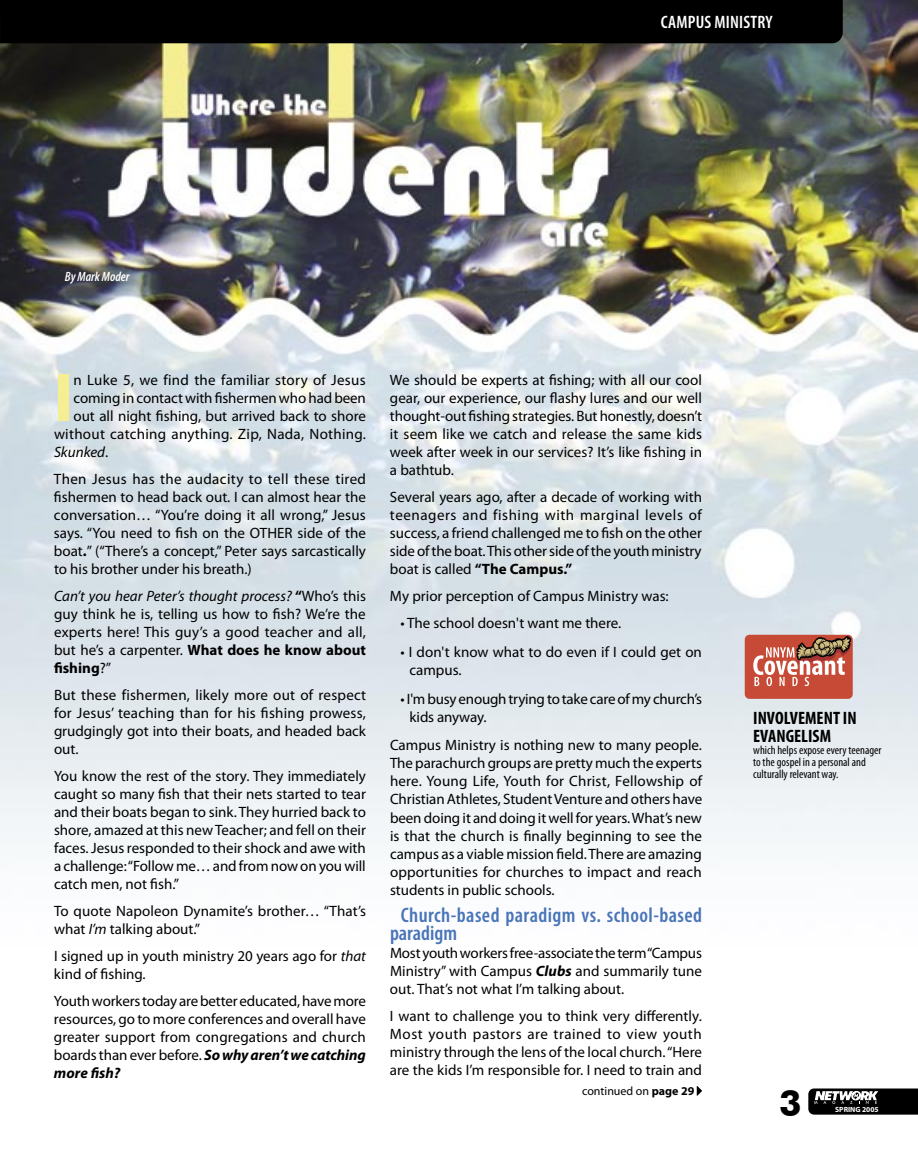
<style>
.page{position:relative;width:918px;height:1175px;background:#fff}
.page>*{position:absolute;margin:0;border:0;box-sizing:border-box;transform-origin:0 0}
.t1{font:700 68.4px "Myriad Pro";color:#f6ee93}
.t2{font:700 36px "Futura BT";color:#000}
.t3{font:600 condensed 21px/18px "Myriad Pro";letter-spacing:.02em;color:#4975b8}
.t4{font:700 condensed 18px/18px "Myriad Pro";color:#000}
.t5{font:600 condensed 18px "Myriad Pro";letter-spacing:.01em;color:#fff}
.t6{font:15px/18px "Myriad Pro";color:#000;text-align:justify}
.t7{font:15px "Myriad Pro";letter-spacing:.02em;color:#000}
.t8{font:italic 15px "Myriad Pro";color:#000}
.t9{font:italic 600 condensed 13.5px "Myriad Pro";color:#fff}
.t10{font:condensed 12px/12px "Myriad Pro";color:#000}
.t11{font:12px "Myriad Pro";color:#000}
.t12{font:700 7.5px "Myriad Pro";color:#fff}
.s1{font-style:normal}
.s2{font-weight:700}
.s3{font-style:italic}
.s4{font-weight:700;font-style:italic}
</style>
<div class="page">
<img style="left:0;top:0;width:918px;height:1115px">
<svg style="left:697px;top:1086px;width:5px;height:9px"></svg>
<div style="left:745px;top:634px;width:108px;height:65px;background:#c64a36;border-radius:5px"></div>
<svg style="left:753px;top:635px;width:100px;height:51px"></svg>
<svg style="left:808px;top:1088px;width:110px;height:26px;background:#2c2c2c"></svg>
<div style="left:0;top:0;width:843px;height:43px;background:#000"></div>
<p class="t5" style="left:661px;top:12px;width:113px">CAMPUS MINISTRY</p>
<p class="t9" style="left:65px;top:270px;width:66px">By Mark Moder</p>
<h1 class="t1" style="left:54px;top:359px;width:21px">I</h1>
<p class="t7" style="left:73px;top:372px;width:294px">n Luke 5, we find the familiar story of Jesus</p>
<p class="t6" style="left:73px;top:389px;width:294px">coming in contact with fishermen who had been</p>
<p class="t6" style="left:73px;top:407px;width:294px">out all night fishing, but arrived back to shore</p>
<p class="t7" style="left:54px;top:426px;width:313px">without catching anything. Zip, Nada, Nothing.</p>
<p class="t8" style="left:54px;top:444px;width:56px">Skunked<span class="s1">.</span></p>
<p class="t6" style="left:54px;top:470px;width:314px">Then Jesus has the audacity to tell these tired fishermen to head back out. I can almost hear the conversation… “You’re doing it all wrong,” Jesus says. “You need to fish on the OTHER side of the boat<span class="s2">.</span>” (“There’s a concept,” Peter says sarcastically to his brother under his breath.)</p>
<p class="t6" style="left:54px;top:587px;width:314px"><span class="s3">Can’t you hear Peter’s thought process?</span> <span class="s2">“</span>Who’s this guy think he is, telling us how to fish? We’re the experts here! This guy’s a good teacher and all, but he’s a carpenter. <span class="s2">What does he know about fishing</span>?”</p>
<p class="t6" style="left:54px;top:686px;width:314px">But these fishermen, likely more out of respect for Jesus’ teaching than for his fishing prowess, grudgingly got into their boats, and headed back out.</p>
<p class="t6" style="left:54px;top:767px;width:314px">You know the rest of the story. They immediately caught so many fish that their nets started to tear and their boats began to sink. They hurried back to shore, amazed at this new Teacher; and fell on their faces. Jesus responded to their shock and awe with a challenge: “Follow me… and from now on you will catch men, not fish.”</p>
<p class="t6" style="left:54px;top:902px;width:314px">To quote Napoleon Dynamite’s brother… “That’s what <span class="s3">I’m</span> talking about.”</p>
<p class="t6" style="left:54px;top:947px;width:314px">I signed up in youth ministry 20 years ago for <span class="s3">that </span>kind of fishing.</p>
<p class="t6" style="left:54px;top:992px;width:313px">Youth workers today are better educated, have more resources, go to more conferences and overall have greater support from congregations and church boards than ever before. <span class="s4">So why aren’t we catching more fish?</span></p>
<p class="t6" style="left:390px;top:371px;width:314px">We should be experts at fishing; with all our cool gear, our experience, our flashy lures and our well thought-out fishing strategies. But honestly, doesn’t it seem like we catch and release the same kids week after week in our services? It’s like fishing in a bathtub.</p>
<p class="t6" style="left:390px;top:488px;width:314px">Several years ago, after a decade of working with teenagers and fishing with marginal levels of success, a friend challenged me to fish on the other side of the boat. This other side of the youth ministry boat is called <span class="s2">“The Campus.”</span></p>
<p class="t6" style="left:390px;top:587px;width:280px">My prior perception of Campus Ministry was:</p>
<p class="t6" style="left:400px;top:614px;width:222px">• The school doesn't want me there.</p>
<p class="t6" style="left:410px;top:643px;width:294px;text-indent:-9px">• I don't know what to do even if I could get on campus.</p>
<p class="t6" style="left:410px;top:690px;width:294px;text-indent:-9px">• I'm busy enough trying to take care of my church’s kids anyway.</p>
<p class="t6" style="left:390px;top:736px;width:314px">Campus Ministry is nothing new to many people.<br>The parachurch groups are pretty much the experts here. Young Life, Youth for Christ, Fellowship of Christian Athletes, Student Venture and others have been doing it and doing it well for years. What’s new is that the church is finally beginning to see the campus as a viable mission field. There are amazing opportunities for churches to impact and reach students in public schools.</p>
<h3 class="t3" style="left:390px;top:906px;width:314px;text-indent:11px">Church-based paradigm vs. school-based paradigm</h3>
<p class="t6" style="left:390px;top:943px;width:313px">Most youth workers free-associate the term “Campus Ministry” with Campus <span class="s4">Clubs</span> and summarily tune out. That’s not what I’m talking about.</p>
<p class="t6" style="left:390px;top:1006px;width:314px">I want to challenge you to think very differently.<br>Most youth pastors are trained to view youth ministry through the lens of the local church. “Here are the kids I’m responsible for. I need to train and</p>
<p class="t11" style="left:582px;top:1084px;width:114px">continued on <span class="s2">page 29</span></p>
<p class="t4" style="left:753px;top:709px;width:105px">INVOLVEMENT IN<br>EVANGELISM</p>
<p class="t10" style="left:753px;top:744px;width:130px">which helps expose every teenager to the gospel in a personal and culturally relevant way.</p>
<h2 class="t2" style="left:779px;top:1081px;width:24px">3</h2>
<p class="t12" style="left:835px;top:1105px;width:45px">SPRING 2005</p>
</div>
